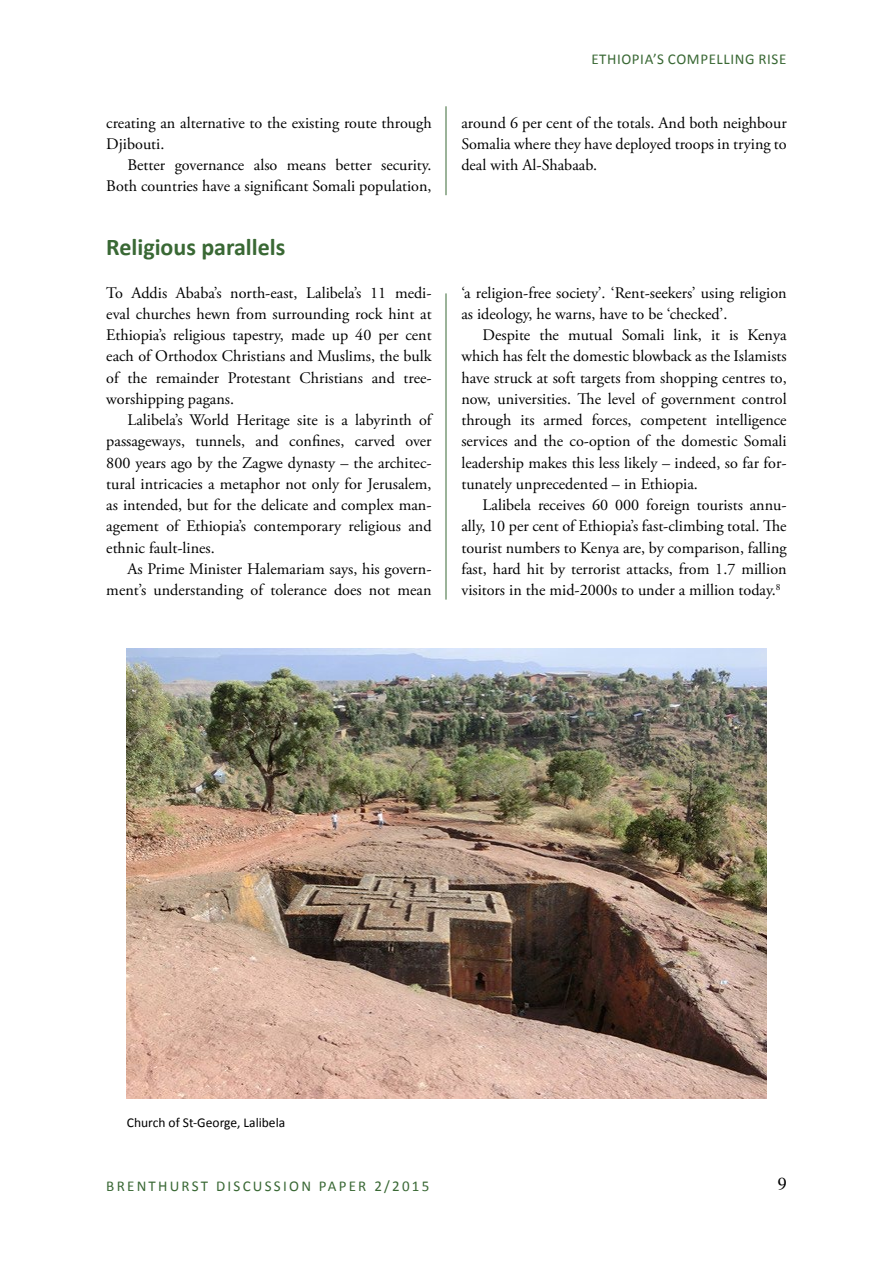
<style>
.page{position:relative;width:893px;height:1263px;background:#fff}
.page>*{position:absolute;margin:0;border:0;box-sizing:border-box;transform-origin:0 0}
.t1{font:700 24px "Calibri";color:#396834}
.t2{font:18px "Times";color:#000}
.t3{font:16.2px/21.3px "Adobe Garamond Pro";color:#000;text-align:justify}
.t4{font:15px "Calibri";letter-spacing:.145em;color:#396834}
.t5{font:15px "Calibri";letter-spacing:.04em;color:#396834}
.t6{font:13.5px "Calibri";color:#000}
</style>
<div class="page">
<hr style="left:445px;top:106px;width:1px;height:89px;background:#396834">
<img style="left:127px;top:648px;width:640px;height:450px">
<hr style="left:445px;top:293px;width:1px;height:307px;background:#396834">
<p class="t3" style="left:106px;top:112px;width:327px">creating an alternative to the existing route through<br>Djibouti.</p>
<p class="t3" style="left:106px;top:155px;width:327px;text-align:right">Better governance also means better security.<br>Both countries have a significant Somali population,</p>
<h1 class="t1" style="left:106px;top:232px;width:181px">Religious parallels</h1>
<p class="t3" style="left:106px;top:282px;width:327px">To Addis Ababa’s north-east, Lalibela’s 11 medi&shy;eval churches hewn from surrounding rock hint at Ethiopia’s religious tapestry, made up 40 per cent each of Orthodox Christians and Muslims, the bulk of the remainder Protestant Christians and tree&shy;worshipping pagans.</p>
<p class="t3" style="left:106px;top:410px;width:327px;text-indent:21px">Lalibela’s World Heritage site is a labyrinth of passageways, tunnels, and confines, carved over 800 years ago by the Zagwe dynasty – the architec&shy;tural intricacies a metaphor not only for Jerusalem, as intended, but for the delicate and complex man&shy;agement of Ethiopia’s contemporary religious and ethnic fault-lines.</p>
<p class="t3" style="left:106px;top:559px;width:327px;text-align:right">As Prime Minister Halemariam says, his govern&shy;ment’s understanding of tolerance does not mean</p>
<p class="t5" style="left:591px;top:49px;width:196px">ETHIOPIA’S COMPELLING RISE</p>
<p class="t3" style="left:461px;top:112px;width:327px">around 6 per cent of the totals. And both neighbour Somalia where they have deployed troops in trying to deal with Al-Shabaab.</p>
<p class="t3" style="left:461px;top:282px;width:327px">‘a religion-free society’. ‘Rent-seekers’ using religion as ideology, he warns, have to be ‘checked’.</p>
<p class="t3" style="left:461px;top:325px;width:327px;text-indent:21px">Despite the mutual Somali link, it is Kenya which has felt the domestic blowback as the Islamists have struck at soft targets from shopping centres to, now, universities. The level of government control through its armed forces, competent intelligence services and the co-option of the domestic Somali leadership makes this less likely – indeed, so far for&shy;tunately unprecedented – in Ethiopia.</p>
<p class="t3" style="left:461px;top:495px;width:327px;text-indent:21px">Lalibela receives 60 000 foreign tourists annu&shy;ally, 10 per cent of Ethiopia’s fast-climbing total. The tourist numbers to Kenya are, by comparison, falling fast, hard hit by terrorist attacks, from 1.7 million visitors in the mid-2000s to under a million today.<sup>8</sup></p>
<p class="t6" style="left:127px;top:1114px;width:160px">Church of St-George, Lalibela</p>
<p class="t4" style="left:106px;top:1176px;width:325px">BRENTHURST DISCUSSION PAPER 2/2015</p>
<p class="t2" style="left:778px;top:1167px;width:10px">9</p>
</div>
